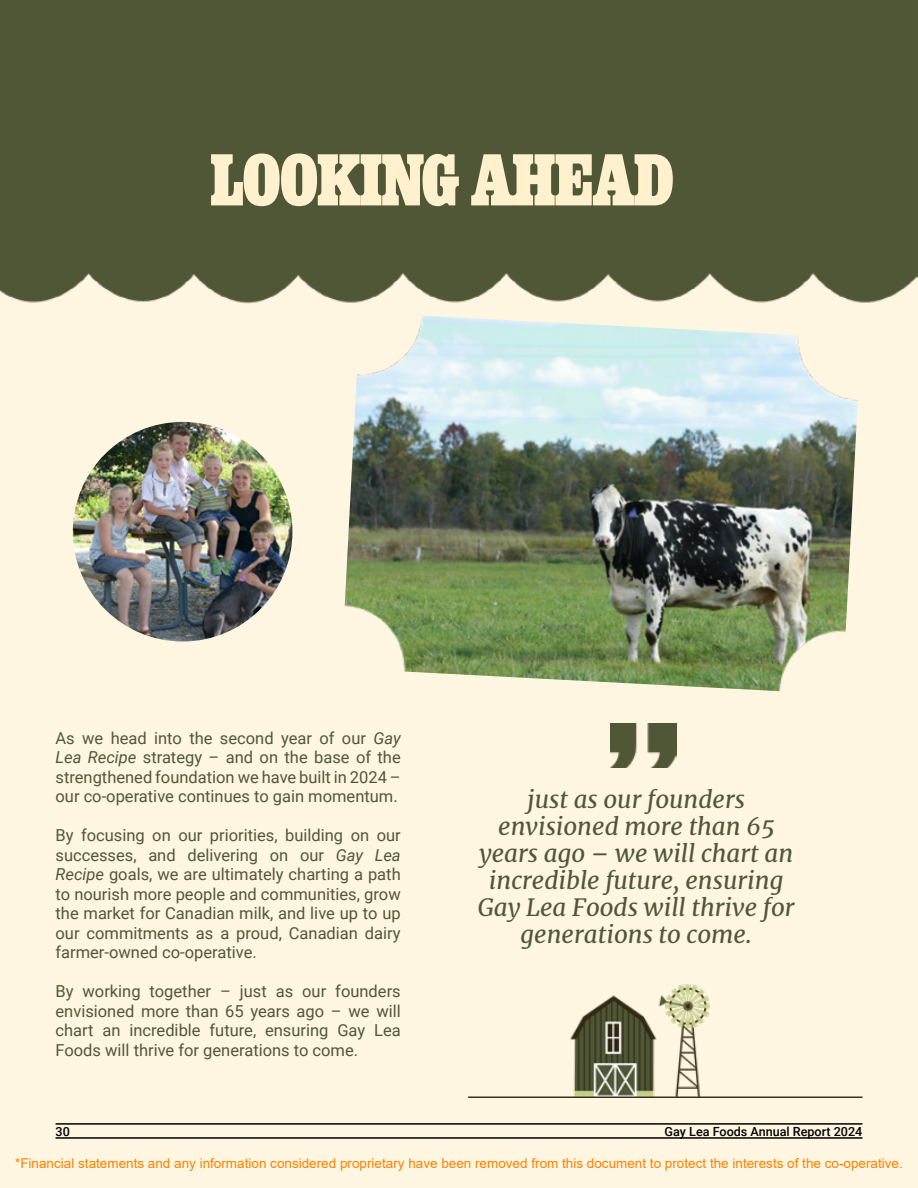
<style>
.page{position:relative;width:918px;height:1188px;background:#fff6e1}
.page>*{position:absolute;margin:0;border:0;box-sizing:border-box;transform-origin:0 0}
.t1{font:72px "Ringold Clarendon";letter-spacing:-.02em;color:#fff1cd}
.t2{font:italic 24px/27px "Merriweather";color:#505738;text-align:center}
.t3{font:16.5px/19.5px "Roboto";color:#505738;text-align:justify}
.t4{font:13.5px "Arial";color:#ff8000}
.t5{font:500 12.6px "Roboto";color:#000}
.s1{font-style:italic}
</style>
<div class="page">
<div style="left:0;top:0;width:918px;height:304px;background:#4f5737"></div>
<img style="left:344px;top:315px;width:514px;height:377px">
<img style="left:610px;top:723px;width:66px;height:44px">
<img style="left:570px;top:984px;width:140px;height:112px">
<hr style="left:468px;top:1096px;width:394px;height:2px;background:#312b17">
<img style="left:73px;top:422px;width:219px;height:220px;border-radius:110px">
<hr style="left:56px;top:1123px;width:806px;height:2px;background:#000">
<hr style="left:56px;top:1137px;width:806px;height:2px;background:#000">
<h1 class="t1" style="left:210px;top:128px;width:466px">LOOKING AHEAD</h1>
<p class="t3" style="left:56px;top:728px;width:347px">As we head into the second year of our <span class="s1">Gay Lea Recipe</span> strategy – and on the base of the strengthened foundation we have built in 2024 – our co-operative continues to gain momentum.</p>
<p class="t3" style="left:56px;top:825px;width:347px">By focusing on our priorities, building on our successes, and delivering on our <span class="s1">Gay Lea Recipe</span> goals, we are ultimately charting a path to nourish more people and communities, grow the market for Canadian milk, and live up to up our commitments as a proud, Canadian dairy farmer-owned co-operative.</p>
<p class="t3" style="left:56px;top:981px;width:347px">By working together – just as our founders envisioned more than 65 years ago – we will chart an incredible future, ensuring Gay Lea Foods will thrive for generations to come.</p>
<h2 class="t2" style="left:478px;top:785px;width:318px">just as our founders envisioned more than 65 years ago – we will chart an incredible future, ensuring<br>Gay Lea Foods will thrive for generations to come.</h2>
<p class="t5" style="left:56px;top:1122px;width:16px">30</p>
<p class="t5" style="left:665px;top:1122px;width:199px">Gay Lea Foods Annual Report 2024</p>
<p class="t4" style="left:15px;top:1154px;width:889px">*Financial statements and any information considered proprietary have been removed from this document to protect the interests of the co-operative.</p>
</div>
